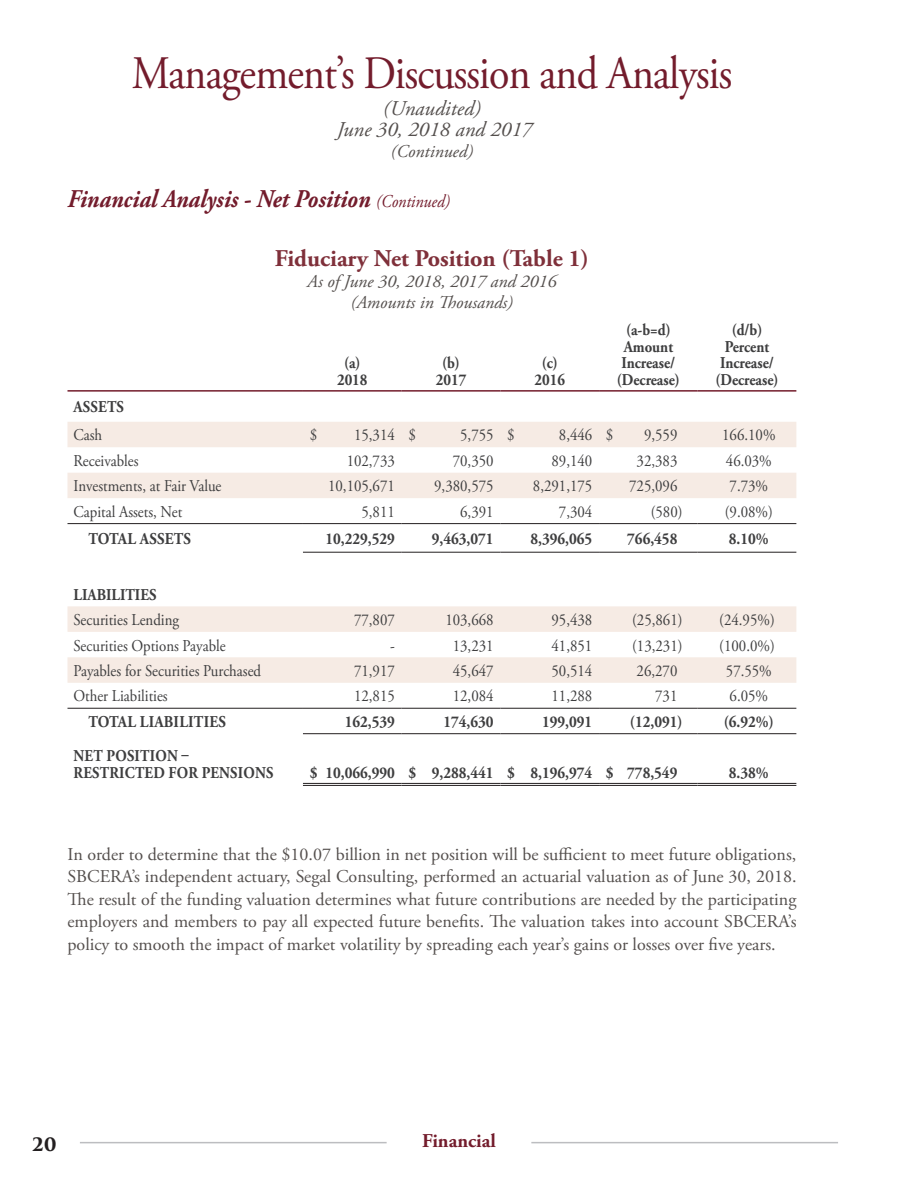
<style>
.page{position:relative;width:918px;height:1188px;background:#fff}
.page>*{position:absolute;margin:0;border:0;box-sizing:border-box;transform-origin:0 0}
.Page_Heading{font:46.5px "Adobe Garamond Pro";letter-spacing:-.02em;color:#731c2c;scale:.9 1}
.Paragraph_Header{font:italic 700 25.5px "Adobe Garamond Pro";color:#731c2c;scale:.9 1}
.Table_Title{font:700 24px "Adobe Garamond Pro";color:#7f303a}
.Page_Heading_B{font:italic 21px "Adobe Garamond Pro";color:#544f4d}
.t1{font:700 19.5px "Adobe Garamond Pro";color:#731c2c}
.Main_Body_P{font:18px/22.5px "Adobe Garamond Pro";color:#544f4d;text-align:justify}
.Table_Amounts{font:italic 18px/21px "Adobe Garamond Pro";color:#544f4d;text-align:center}
.Page_Heading_B-2{font:italic 18px "Adobe Garamond Pro";color:#544f4d}
.t2{font:700 18px "Trajan Pro 3";color:#231f20}
.Table_Text{font:16.5px "Adobe Garamond Pro";color:#3e3e3f;scale:.9 1}
.Table_Text-2{font:700 16.5px "Adobe Garamond Pro";color:#3e3e3f;scale:.9 1}
.Column_Title{font:700 16.5px/16.5px "Adobe Garamond Pro";color:#3e3e3f;text-align:center;scale:.89 1}
.Table_Totals{font:700 16.5px/16.5px "Adobe Garamond Pro";letter-spacing:.015em;color:#3e3e3f;scale:.88 1}
.Table_Totals-2{font:700 16.5px "Adobe Garamond Pro";letter-spacing:.015em;color:#3e3e3f;scale:.9 1}
.s1{font-weight:400;font-size:18px}
</style>
<div class="page">
<svg style="left:68px;top:707px;width:728px;height:76px"></svg>
<svg style="left:68px;top:422px;width:728px;height:261px"></svg>
<hr style="left:68px;top:523px;width:235px;height:1px;background:#231f20">
<hr style="left:303px;top:523px;width:99px;height:1px;background:#231f20">
<hr style="left:402px;top:523px;width:98px;height:1px;background:#231f20">
<hr style="left:500px;top:523px;width:99px;height:1px;background:#231f20">
<hr style="left:599px;top:523px;width:99px;height:1px;background:#231f20">
<hr style="left:698px;top:523px;width:98px;height:1px;background:#231f20">
<hr style="left:68px;top:708px;width:235px;height:1px;background:#231f20">
<hr style="left:303px;top:708px;width:99px;height:1px;background:#231f20">
<hr style="left:402px;top:708px;width:98px;height:1px;background:#231f20">
<hr style="left:500px;top:708px;width:99px;height:1px;background:#231f20">
<hr style="left:599px;top:708px;width:99px;height:1px;background:#231f20">
<hr style="left:698px;top:708px;width:98px;height:1px;background:#231f20">
<hr style="left:303px;top:783px;width:99px;height:1px;background:#231f20">
<hr style="left:303px;top:785px;width:99px;height:1px;background:#231f20">
<hr style="left:402px;top:783px;width:98px;height:1px;background:#231f20">
<hr style="left:402px;top:785px;width:98px;height:1px;background:#231f20">
<hr style="left:500px;top:783px;width:99px;height:1px;background:#231f20">
<hr style="left:500px;top:785px;width:99px;height:1px;background:#231f20">
<hr style="left:599px;top:783px;width:99px;height:1px;background:#231f20">
<hr style="left:599px;top:785px;width:99px;height:1px;background:#231f20">
<hr style="left:698px;top:783px;width:98px;height:1px;background:#231f20">
<hr style="left:698px;top:785px;width:98px;height:1px;background:#231f20">
<hr style="left:303px;top:552px;width:99px;height:1px;background:#231f20">
<hr style="left:402px;top:552px;width:98px;height:1px;background:#231f20">
<hr style="left:500px;top:552px;width:99px;height:1px;background:#231f20">
<hr style="left:599px;top:552px;width:99px;height:1px;background:#231f20">
<hr style="left:698px;top:552px;width:98px;height:1px;background:#231f20">
<hr style="left:303px;top:733px;width:99px;height:1px;background:#231f20">
<hr style="left:402px;top:733px;width:98px;height:1px;background:#231f20">
<hr style="left:500px;top:733px;width:99px;height:1px;background:#231f20">
<hr style="left:599px;top:733px;width:99px;height:1px;background:#231f20">
<hr style="left:698px;top:733px;width:98px;height:1px;background:#231f20">
<hr style="left:68px;top:390px;width:235px;height:2px;background:#731c2c">
<hr style="left:303px;top:390px;width:99px;height:2px;background:#731c2c">
<hr style="left:402px;top:390px;width:98px;height:2px;background:#731c2c">
<hr style="left:500px;top:390px;width:99px;height:2px;background:#731c2c">
<hr style="left:599px;top:390px;width:99px;height:2px;background:#731c2c">
<hr style="left:698px;top:390px;width:98px;height:2px;background:#731c2c">
<hr style="left:80px;top:1142px;width:307px;height:1px;background:#bcbdc0">
<hr style="left:531px;top:1142px;width:307px;height:1px;background:#bcbdc0">
<p class="Page_Heading" style="left:132px;top:45px;width:669px">Management’s Discussion and Analysis</p>
<p class="Page_Heading_B" style="left:383px;top:96px;width:99px">(Unaudited)</p>
<p class="Page_Heading_B" style="left:337px;top:117px;width:197px">June 30, 2018 and 2017</p>
<p class="Page_Heading_B-2" style="left:391px;top:141px;width:84px">(Continued)</p>
<p class="Paragraph_Header" style="left:68px;top:185px;width:427px">Financial Analysis - Net Position <span class="s1">(Continued)</span></p>
<p class="Table_Title" style="left:275px;top:245px;width:316px">Fiduciary Net Position (Table 1)</p>
<p class="Table_Amounts" style="left:307px;top:271px;width:251px">As of June 30, 2018, 2017 and 2016 (Amounts in Thousands)</p>
<p class="Column_Title" style="left:337px;top:355px;width:36px">(a)<br>2018</p>
<p class="Column_Title" style="left:436px;top:355px;width:36px">(b)<br>2017</p>
<p class="Column_Title" style="left:534px;top:355px;width:36px">(c)<br>2016</p>
<p class="Column_Title" style="left:617px;top:322px;width:72px">(a-b=d)<br>Amount<br>Increase/ (Decrease)</p>
<p class="Column_Title" style="left:715px;top:322px;width:72px">(d/b)<br>Percent<br>Increase/ (Decrease)</p>
<p class="Column_Title" style="left:74px;top:399px;width:58px">ASSETS</p>
<p class="Table_Text" style="left:74px;top:425px;width:33px">Cash</p>
<p class="Table_Text" style="left:310px;top:425px;width:10px">$</p>
<p class="Table_Text" style="left:354px;top:425px;width:47px">15,314</p>
<p class="Table_Text" style="left:408px;top:425px;width:10px">$</p>
<p class="Table_Text" style="left:460px;top:425px;width:39px">5,755</p>
<p class="Table_Text" style="left:507px;top:425px;width:10px">$</p>
<p class="Table_Text" style="left:559px;top:425px;width:39px">8,446</p>
<p class="Table_Text" style="left:606px;top:425px;width:10px">$</p>
<p class="Table_Text" style="left:644px;top:425px;width:39px">9,559</p>
<p class="Table_Text" style="left:722px;top:425px;width:61px">166.10%</p>
<p class="Table_Text" style="left:74px;top:451px;width:74px">Receivables</p>
<p class="Table_Text" style="left:347px;top:451px;width:55px">102,733</p>
<p class="Table_Text" style="left:453px;top:451px;width:47px">70,350</p>
<p class="Table_Text" style="left:552px;top:451px;width:47px">89,140</p>
<p class="Table_Text" style="left:637px;top:451px;width:47px">32,383</p>
<p class="Table_Text" style="left:726px;top:451px;width:53px">46.03%</p>
<p class="Table_Text" style="left:74px;top:476px;width:166px">Investments, at Fair Value</p>
<p class="Table_Text" style="left:328px;top:476px;width:76px">10,105,671</p>
<p class="Table_Text" style="left:434px;top:476px;width:68px">9,380,575</p>
<p class="Table_Text" style="left:533px;top:476px;width:67px">8,291,175</p>
<p class="Table_Text" style="left:629px;top:476px;width:55px">725,096</p>
<p class="Table_Text" style="left:730px;top:476px;width:44px">7.73%</p>
<p class="Table_Text" style="left:74px;top:502px;width:122px">Capital Assets, Net</p>
<p class="Table_Text" style="left:362px;top:502px;width:39px">5,811</p>
<p class="Table_Text" style="left:460px;top:502px;width:39px">6,391</p>
<p class="Table_Text" style="left:559px;top:502px;width:39px">7,304</p>
<p class="Table_Text" style="left:651px;top:502px;width:37px">(580)</p>
<p class="Table_Text" style="left:725px;top:502px;width:55px">(9.08%)</p>
<p class="Table_Totals-2" style="left:89px;top:529px;width:115px">TOTAL ASSETS</p>
<p class="Table_Text-2" style="left:325px;top:529px;width:79px">10,229,529</p>
<p class="Table_Text-2" style="left:432px;top:529px;width:70px">9,463,071</p>
<p class="Table_Text-2" style="left:531px;top:529px;width:70px">8,396,065</p>
<p class="Table_Text-2" style="left:627px;top:529px;width:57px">766,458</p>
<p class="Table_Text-2" style="left:729px;top:529px;width:46px">8.10%</p>
<p class="Column_Title" style="left:74px;top:586px;width:95px">LIABILITIES</p>
<p class="Table_Text" style="left:74px;top:610px;width:119px">Securities Lending</p>
<p class="Table_Text" style="left:354px;top:610px;width:47px">77,807</p>
<p class="Table_Text" style="left:445px;top:610px;width:55px">103,668</p>
<p class="Table_Text" style="left:552px;top:610px;width:47px">95,438</p>
<p class="Table_Text" style="left:632px;top:610px;width:57px">(25,861)</p>
<p class="Table_Text" style="left:719px;top:610px;width:63px">(24.95%)</p>
<p class="Table_Text" style="left:74px;top:635px;width:171px">Securities Options Payable</p>
<p class="Table_Text" style="left:390px;top:635px;width:7px">-</p>
<p class="Table_Text" style="left:453px;top:635px;width:47px">13,231</p>
<p class="Table_Text" style="left:552px;top:635px;width:47px">41,851</p>
<p class="Table_Text" style="left:632px;top:635px;width:57px">(13,231)</p>
<p class="Table_Text" style="left:719px;top:635px;width:63px">(100.0%)</p>
<p class="Table_Text" style="left:74px;top:661px;width:210px">Payables for Securities Purchased</p>
<p class="Table_Text" style="left:354px;top:661px;width:47px">71,917</p>
<p class="Table_Text" style="left:453px;top:661px;width:47px">45,647</p>
<p class="Table_Text" style="left:552px;top:661px;width:47px">50,514</p>
<p class="Table_Text" style="left:637px;top:661px;width:47px">26,270</p>
<p class="Table_Text" style="left:726px;top:661px;width:53px">57.55%</p>
<p class="Table_Text" style="left:74px;top:686px;width:106px">Other Liabilities</p>
<p class="Table_Text" style="left:354px;top:686px;width:47px">12,815</p>
<p class="Table_Text" style="left:453px;top:686px;width:47px">12,084</p>
<p class="Table_Text" style="left:552px;top:686px;width:47px">11,288</p>
<p class="Table_Text" style="left:655px;top:686px;width:26px">731</p>
<p class="Table_Text" style="left:730px;top:686px;width:44px">6.05%</p>
<p class="Table_Totals-2" style="left:89px;top:712px;width:154px">TOTAL LIABILITIES</p>
<p class="Table_Text-2" style="left:345px;top:712px;width:57px">162,539</p>
<p class="Table_Text-2" style="left:443px;top:712px;width:57px">174,630</p>
<p class="Table_Text-2" style="left:542px;top:712px;width:57px">199,091</p>
<p class="Table_Text-2" style="left:630px;top:712px;width:60px">(12,091)</p>
<p class="Table_Text-2" style="left:724px;top:712px;width:57px">(6.92%)</p>
<p class="Table_Totals" style="left:74px;top:748px;width:229px">NET POSITION –<br>RESTRICTED FOR PENSIONS</p>
<p class="Table_Text-2" style="left:310px;top:763px;width:96px">$ 10,066,990</p>
<p class="Table_Text-2" style="left:408px;top:763px;width:96px">$ 9,288,441</p>
<p class="Table_Text-2" style="left:507px;top:763px;width:94px">$ 8,196,974</p>
<p class="Table_Text-2" style="left:606px;top:763px;width:81px">$ 778,549</p>
<p class="Table_Text-2" style="left:729px;top:763px;width:46px">8.38%</p>
<p class="Main_Body_P" style="left:68px;top:843px;width:731px">In order to determine that the $10.07 billion in net position will be sufficient to meet future obligations, SBCERA’s independent actuary, Segal Consulting, performed an actuarial valuation as of June 30, 2018.<br>The result of the funding valuation determines what future contributions are needed by the participating employers and members to pay all expected future benefits. The valuation takes into account SBCERA’s policy to smooth the impact of market volatility by spreading each year’s gains or losses over five years.</p>
<p class="t2" style="left:32px;top:1131px;width:26px">20</p>
<p class="t1" style="left:422px;top:1130px;width:75px">Financial</p>
</div>
